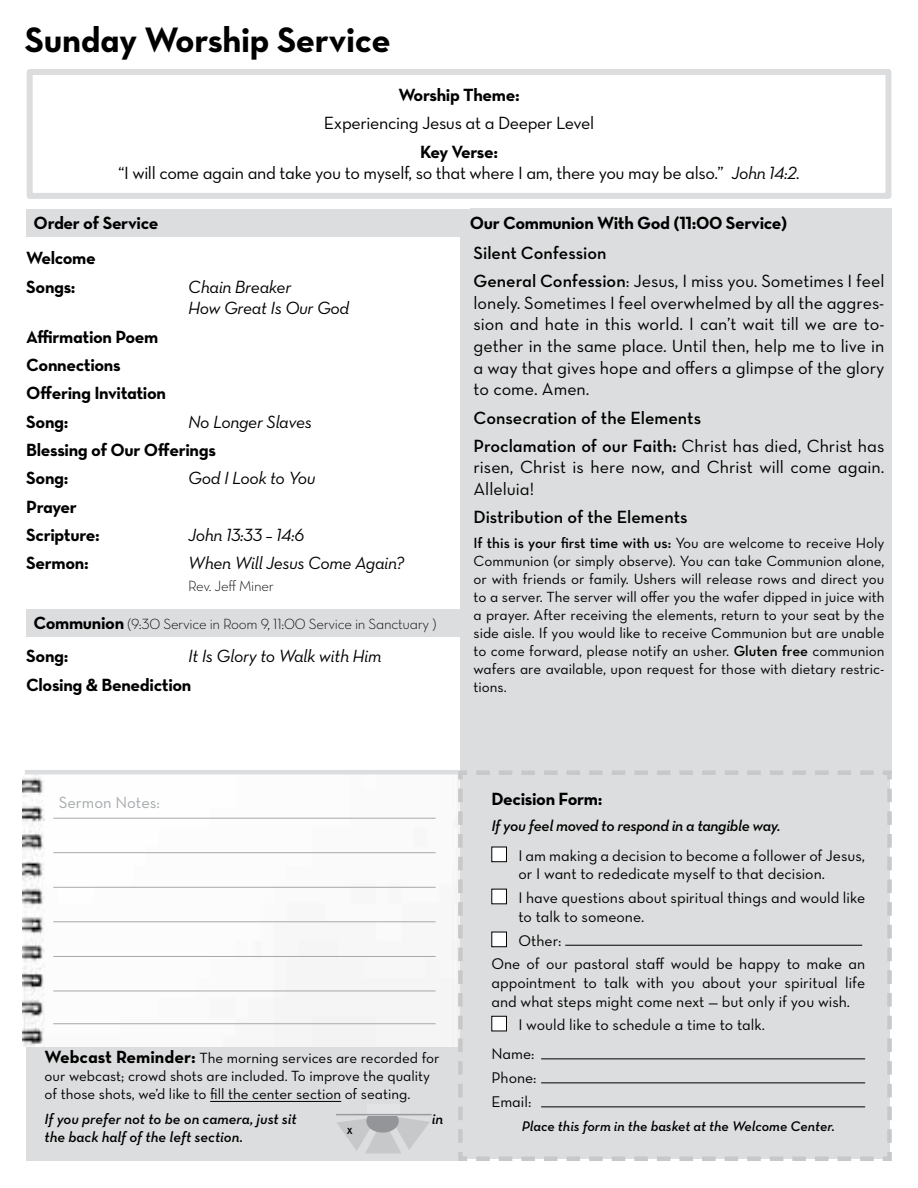
<style>
.page{position:relative;width:918px;height:1188px;background:#fff}
.page>*{position:absolute;margin:0;border:0;box-sizing:border-box;transform-origin:0 0}
.t1{font:36px "Neutra Text Bold Alt";letter-spacing:-.01em;color:#000}
.t2{font:18px/21.6px "Neutra Text Book Alt";letter-spacing:-.01em;color:#000;text-align:justify}
.t3{font:18px/28.3px "Neutra Text Bold Alt";letter-spacing:-.02em;color:#000}
.t4{font:18px/21.6px "Neutra Text Book Italic Alt";letter-spacing:-.02em;color:#000}
.t5{font:18px/28.3px "Neutra Text Demi Alt";color:#000}
.t6{font:700 18px "Neutra Text";letter-spacing:-.02em;color:#000}
.t7{font:16.5px "Neutra Text Book Alt";color:#a7a9ac}
.t8{font:15.75px/18.9px "Neutra Text Book Alt";color:#000}
.t9{font:15.75px "Neutra Text Demi Italic Alt";letter-spacing:-.02em;color:#000}
.t10{font:15px/18px "Neutra Text Book Alt";color:#000}
.t11{font:15px "Neutra Text Light Alt";letter-spacing:-.02em;color:#000}
.t12{font:15px "Neutra Text Demi Italic Alt";color:#000}
.t13{font:15px "Neutra Text Demi Alt";color:#000}
.t14{font:14.25px "Neutra Text Demi Italic Alt";color:#000}
.t15{font:700 9px "Neutra Text";color:#000}
.s1{font-family:"Neutra Text Book Italic Alt"}
.s2{font-family:"Neutra Text Bold Alt";font-size:18px}
.s3{font-family:"Neutra Text Demi Alt"}
.s4{font-family:"Neutra Text Book Alt"}
</style>
<div class="page">
<div style="left:26px;top:1043px;width:437px;height:118px;background:#dcddde"></div>
<hr style="left:210px;top:1101px;width:131px;height:1px;background:#000">
<img style="left:22px;top:774px;width:434px;height:272px">
<hr style="left:53px;top:991px;width:383px;height:1px;background:#a7a9ac">
<hr style="left:53px;top:956px;width:383px;height:1px;background:#a7a9ac">
<hr style="left:53px;top:921px;width:383px;height:1px;background:#a7a9ac">
<hr style="left:53px;top:887px;width:383px;height:1px;background:#a7a9ac">
<hr style="left:53px;top:852px;width:383px;height:1px;background:#a7a9ac">
<hr style="left:53px;top:818px;width:383px;height:1px;background:#a7a9ac">
<hr style="left:53px;top:1023px;width:383px;height:1px;background:#a7a9ac">
<hr style="left:25px;top:770px;width:433px;height:4px;background:#dcddde">
<svg style="left:337px;top:1116px;width:92px;height:37px"></svg>
<div style="left:366px;top:1110px;width:33px;height:23px;background:#939598;border-radius:50%"></div>
<div style="left:368px;top:1104px;width:32px;height:12px;background:#e2e3e4"></div>
<hr style="left:336px;top:1114px;width:96px;height:1px;background:#999b9e">
<div style="left:27px;top:69px;width:864px;height:130px;border:6px solid #dcddde"></div>
<div style="left:26px;top:609px;width:436px;height:28px;background:#dcddde"></div>
<div style="left:460px;top:233px;width:431px;height:541px;background:#dcddde"></div>
<div style="left:26px;top:209px;width:450px;height:28px;background:#dcddde"></div>
<div style="left:470px;top:208px;width:422px;height:30px;background:#dcddde"></div>
<div style="left:456px;top:768px;width:436px;height:393px;background:#dcddde"></div>
<div style="left:492px;top:847px;width:14px;height:15px;background:#fff"></div>
<div style="left:491px;top:847px;width:16px;height:15px;border:1px solid #000"></div>
<div style="left:492px;top:889px;width:14px;height:15px;background:#fff"></div>
<div style="left:491px;top:889px;width:16px;height:15px;border:1px solid #000"></div>
<div style="left:492px;top:932px;width:14px;height:15px;background:#fff"></div>
<div style="left:491px;top:932px;width:16px;height:15px;border:1px solid #000"></div>
<hr style="left:565px;top:945px;width:297px;height:1px;background:#000">
<div style="left:492px;top:1016px;width:14px;height:15px;background:#fff"></div>
<div style="left:491px;top:1016px;width:16px;height:15px;border:1px solid #000"></div>
<hr style="left:541px;top:1058px;width:324px;height:1px;background:#000">
<hr style="left:541px;top:1082px;width:324px;height:1px;background:#000">
<hr style="left:541px;top:1106px;width:324px;height:1px;background:#000">
<h1 class="t1" style="left:25px;top:18px;width:367px">Sunday Worship Service</h1>
<p class="t3" style="left:398px;top:80px;width:123px">Worship Theme:</p>
<p class="t2" style="left:324px;top:112px;width:272px">Experiencing Jesus at a Deeper Level</p>
<p class="t3" style="left:420px;top:137px;width:80px">Key Verse:</p>
<p class="t2" style="left:118px;top:162px;width:684px">“I will come again and take you to myself, so that where I am, there you may be also.” <span class="s1">John 14:2.</span></p>
<p class="t3" style="left:34px;top:208px;width:126px">Order of Service</p>
<p class="t3" style="left:470px;top:209px;width:319px">Our Communion With God (11:00 Service)</p>
<p class="t3" style="left:26px;top:244px;width:71px">Welcome<br>Songs:</p>
<p class="t4" style="left:188px;top:275px;width:163px">Chain Breaker<br>How Great Is Our God</p>
<p class="t3" style="left:26px;top:322px;width:141px">Affirmation Poem<br>Connections<br>Offering Invitation<br>Song:</p>
<p class="t4" style="left:188px;top:410px;width:125px">No Longer Slaves</p>
<p class="t3" style="left:26px;top:435px;width:191px">Blessing of Our Offerings<br>Song:</p>
<p class="t4" style="left:188px;top:467px;width:129px">God I Look to You</p>
<p class="t3" style="left:26px;top:492px;width:75px">Prayer<br>Scripture:</p>
<p class="t4" style="left:188px;top:524px;width:118px">John 13:33 – 14:6</p>
<p class="t6" style="left:26px;top:552px;width:64px">Sermon:</p>
<p class="t4" style="left:188px;top:552px;width:217px">When Will Jesus Come Again?</p>
<p class="t11" style="left:188px;top:577px;width:87px">Rev. Jeff Miner</p>
<p class="t11" style="left:33px;top:615px;width:404px"><span class="s2">Communion</span> (9:30 Service in Room 9, 11:00 Service in Sanctuary )</p>
<p class="t3" style="left:26px;top:642px;width:44px">Song:</p>
<p class="t4" style="left:188px;top:645px;width:195px">It Is Glory to Walk with Him</p>
<p class="t3" style="left:26px;top:670px;width:167px">Closing &amp; Benediction</p>
<p class="t5" style="left:474px;top:238px;width:135px">Silent Confession</p>
<p class="t2" style="left:474px;top:270px;width:413px"><span class="s3">General Confession</span>: Jesus, I miss you. Sometimes I feel lonely. Sometimes I feel overwhelmed by all the aggres&shy;sion and hate in this world. I can’t wait till we are to&shy;gether in the same place. Until then, help me to live in a way that gives hope and offers a glimpse of the glory to come. Amen.</p>
<p class="t5" style="left:474px;top:403px;width:412px">Consecration of the Elements<br>Proclamation of our Faith: <span class="s4">Christ has died, Christ has</span></p>
<p class="t2" style="left:474px;top:456px;width:412px">risen, Christ is here now, and Christ will come again.<br>Alleluia!</p>
<p class="t5" style="left:474px;top:503px;width:216px">Distribution of the Elements</p>
<p class="t13" style="left:474px;top:534px;width:412px">If this is your first time with us: <span class="s4">You are welcome to receive Holy</span></p>
<p class="t10" style="left:474px;top:552px;width:412px;text-align:justify">Communion (or simply observe). You can take Communion alone, or with friends or family. Ushers will release rows and direct you to a server. The server will offer you the wafer dipped in juice with a prayer. After receiving the elements, return to your seat by the side aisle. If you would like to receive Communion but are unable to come forward, please notify an usher. <span class="s3">Gluten free</span> communion wafers are available, upon request for those with dietary restric&shy;tions.</p>
<p class="t7" style="left:59px;top:792px;width:103px">Sermon Notes:</p>
<p class="t10" style="left:45px;top:1049px;width:397px"><span class="s2">Webcast Reminder:</span> The morning services are recorded for our webcast; crowd shots are included. To improve the quality of those shots, we’d like to fill the center section of seating.</p>
<p class="t12" style="left:45px;top:1110px;width:254px">If you prefer not to be on camera, just sit</p>
<p class="t12" style="left:432px;top:1110px;width:13px">in</p>
<p class="t12" style="left:45px;top:1128px;width:200px">the back half of the left section.</p>
<p class="t15" style="left:347px;top:1125px;width:7px">X</p>
<p class="t3" style="left:491px;top:784px;width:112px">Decision Form:</p>
<p class="t9" style="left:491px;top:816px;width:291px">If you feel moved to respond in a tangible way.</p>
<p class="t8" style="left:518px;top:846px;width:348px">I am making a decision to become a follower of Jesus, or I want to rededicate myself to that decision.</p>
<p class="t8" style="left:518px;top:888px;width:348px">I have questions about spiritual things and would like to talk to someone.</p>
<p class="t8" style="left:491px;top:928px;width:375px;line-height:23.2px;text-indent:27px">Other:<br>One of our pastoral staff would be happy to make an</p>
<p class="t8" style="left:491px;top:973px;width:375px">appointment to talk with you about your spiritual life and what steps might come next — but only if you wish.</p>
<p class="t8" style="left:491px;top:1010px;width:275px;line-height:29.4px;text-indent:27px">I would like to schedule a time to talk.<br>Name:</p>
<p class="t8" style="left:491px;top:1066px;width:47px;line-height:24px">Phone:<br>Email:</p>
<p class="t14" style="left:522px;top:1117px;width:315px">Place this form in the basket at the Welcome Center.</p>
</div>
